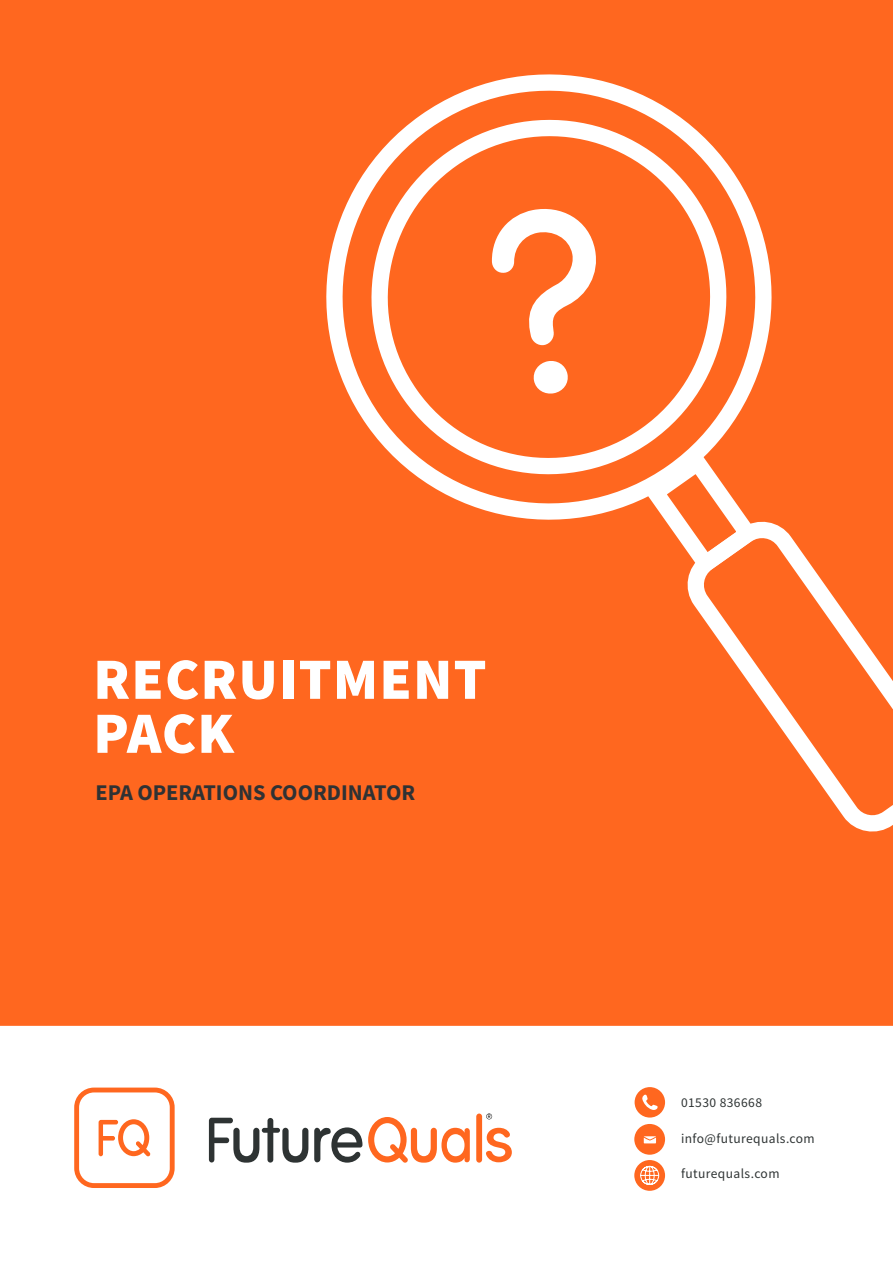
<style>
.page{position:relative;width:893px;height:1263px;background:#fff}
.page>*{position:absolute;margin:0;border:0;box-sizing:border-box;transform-origin:0 0}
.t1{font:900 58.5px/54px "Source Sans Pro";letter-spacing:.02em;color:#fff}
.t2{font:700 22.5px "Source Sans Pro";color:#2f3234}
.t3{font:13.5px "Source Sans Pro";letter-spacing:.03em;color:#2f3434}
.t4{font:5.25px "Sofia Pro Soft";color:#000;scale:.91 1}
</style>
<div class="page">
<div style="left:0;top:0;width:893px;height:1026px;background:#ff671f"></div>
<div style="left:634px;top:1124px;width:31px;height:31px;background:#ff671f;border-radius:50%"></div>
<div style="left:634px;top:1160px;width:31px;height:31px;background:#ff671f;border-radius:50%"></div>
<div style="left:635px;top:1087px;width:30px;height:30px;background:#ff671f;border-radius:50%"></div>
<svg style="left:640px;top:1166px;width:19px;height:19px"></svg>
<svg style="left:644px;top:1136px;width:12px;height:7px"></svg>
<svg style="left:642px;top:1094px;width:15px;height:16px"></svg>
<div style="left:74px;top:1087px;width:101px;height:101px;border:5px solid #ff671f;border-radius:17px"></div>
<svg style="left:99px;top:1119px;width:52px;height:37px"></svg>
<svg style="left:314px;top:1127px;width:48px;height:35px"></svg>
<div style="left:476px;top:1113px;width:6px;height:49px;background:#ff671f;border-radius:3px"></div>
<svg style="left:486px;top:1128px;width:26px;height:34px"></svg>
<svg style="left:368px;top:1117px;width:102px;height:46px"></svg>
<svg style="left:209px;top:1118px;width:99px;height:44px"></svg>
<svg style="left:486px;top:1113px;width:6px;height:6px"></svg>
<svg style="left:305px;top:54px;width:487px;height:486px;background:#ff7e41"></svg>
<svg style="left:633px;top:440px;width:137px;height:146px;background:#ff7d40"></svg>
<svg style="left:684px;top:506px;width:209px;height:341px;background:#ff7e41"></svg>
<svg style="left:352px;top:100px;width:389px;height:394px"></svg>
<div style="left:483px;top:200px;width:137px;height:200px;background:#ff671f"></div>
<h1 class="t1" style="left:93px;top:651px;width:395px">RECRUITMENT<br>PACK</h1>
<h2 class="t2" style="left:95px;top:777px;width:321px">EPA OPERATIONS COORDINATOR</h2>
<p class="t4" style="left:488px;top:1113px;width:5px">R</p>
<p class="t3" style="left:681px;top:1094px;width:82px">01530 836668</p>
<p class="t3" style="left:681px;top:1130px;width:135px">info@futurequals.com</p>
<p class="t3" style="left:681px;top:1165px;width:100px">futurequals.com</p>
</div>
